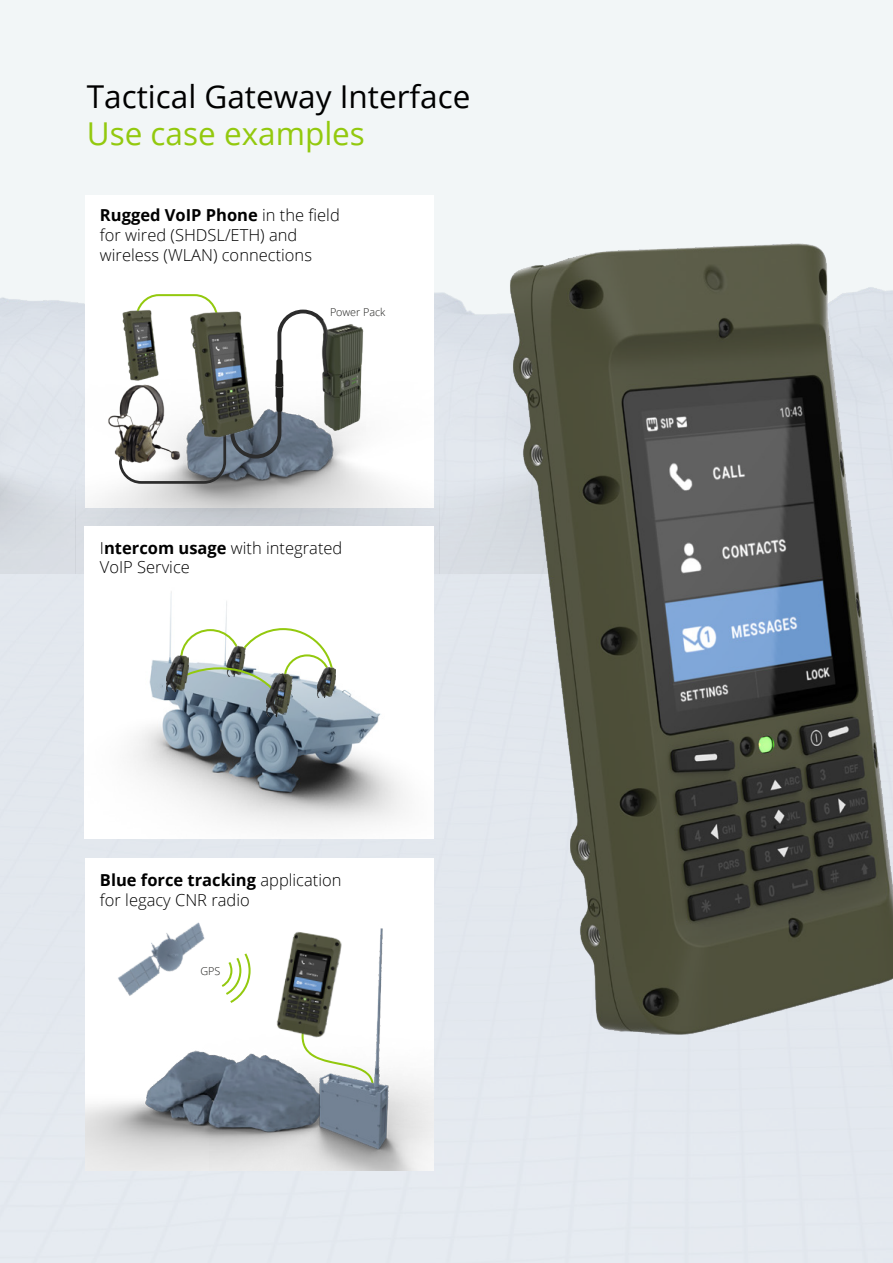
<style>
.page{position:relative;width:893px;height:1263px;background:#fff}
.page>*{position:absolute;margin:0;border:0;box-sizing:border-box;transform-origin:0 0}
.t1{font:31.5px "Open Sans";color:#000}
.t2{font:31.5px "Open Sans";color:#93c90e}
.t3{font:300 16.5px/19.8px "Open Sans";color:#000}
.t4{font:300 10.8px "Open Sans";color:#1d1d1b}
.s1{font-weight:700}
</style>
<div class="page">
<img style="left:0;top:191px;width:558px;height:382px">
<img style="left:328px;top:319px;width:37px;height:116px">
<img style="left:99px;top:382px;width:19px;height:84px">
<svg style="left:118px;top:293px;width:210px;height:192px"></svg>
<img style="left:187px;top:309px;width:71px;height:130px">
<img style="left:121px;top:308px;width:39px;height:73px">
<img style="left:85px;top:1050px;width:125px;height:120px">
<img style="left:117px;top:922px;width:88px;height:74px">
<img style="left:210px;top:928px;width:224px;height:242px">
<svg style="left:222px;top:953px;width:29px;height:50px"></svg>
<img style="left:85px;top:526px;width:348px;height:312px">
<img style="left:482px;top:222px;width:411px;height:830px">
<img style="left:335px;top:667px;width:1px;height:31px">
<svg style="left:178px;top:627px;width:157px;height:72px"></svg>
<img style="left:166px;top:655px;width:23px;height:36px">
<img style="left:266px;top:673px;width:26px;height:43px">
<h1 class="t1" style="left:87px;top:75px;width:385px">Tactical Gateway Interface</h1>
<h1 class="t2" style="left:87px;top:112px;width:280px">Use case examples</h1>
<p class="t3" style="left:100px;top:205px;width:241px"><span class="s1">Rugged VoIP Phone</span> in the field for wired (SHDSL/ETH) and wireless (WLAN) connections</p>
<p class="t4" style="left:330px;top:304px;width:57px">Power Pack</p>
<p class="t3" style="left:100px;top:537px;width:244px">I<span class="s1">ntercom usage</span> with integrated<br>VoIP Service</p>
<p class="t3" style="left:100px;top:869px;width:243px"><span class="s1">Blue force tracking</span> application for legacy CNR radio</p>
<p class="t4" style="left:200px;top:964px;width:22px">GPS</p>
</div>
